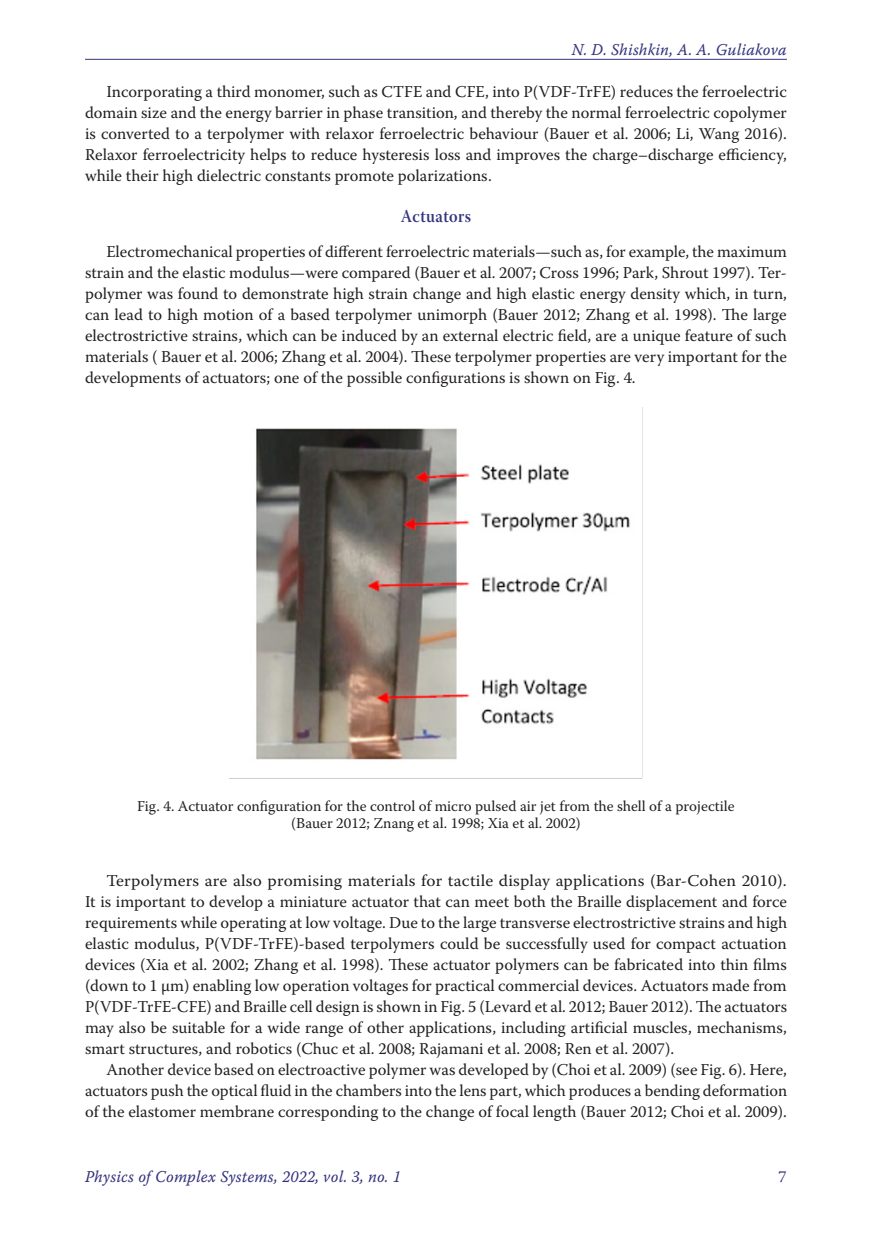
<style>
.page{position:relative;width:872px;height:1234px;background:#fff}
.page>*{position:absolute;margin:0;border:0;box-sizing:border-box;transform-origin:0 0}
.Заголовок_3{font:18px "Warnock Pro Semibold Subh";letter-spacing:.025em;color:#34337f;scale:.9 1}
.Body{font:16.5px/21px "Warnock Pro";color:#231f20;text-align:justify}
.Body-2{font:16.5px/21px "Warnock Pro";color:#231f20;text-align:justify;scale:1.04 1}
.t1{font:16.5px "Warnock Pro It Capt";letter-spacing:.01em;color:#34337f;scale:.95 1}
.t2{font:16.5px "Warnock Pro";color:#34337f}
.RIS{font:15px/16.5px "Warnock Pro";color:#231f20;text-align:center}
</style>
<div class="page">
<hr style="left:85px;top:59px;width:702px;height:1px;background:#34337f">
<img style="left:229px;top:428px;width:413px;height:351px">
<p class="t1" style="left:572px;top:39px;width:228px">N. D. Shishkin, A. A. Guliakova</p>
<p class="Body" style="left:85px;top:81px;width:703px;text-indent:21px">Incorporating a third monomer, such as CTFE and CFE, into P(VDF-TrFE) reduces the ferroelectric domain size and the energy barrier in phase transition, and thereby the normal ferroelectric copolymer is converted to a terpolymer with relaxor ferroelectric behaviour (Bauer et al. 2006; Li, Wang 2016).<br>Relaxor ferroelectricity helps to reduce hysteresis loss and improves the charge–discharge efficiency, while their high dielectric constants promote polarizations.</p>
<p class="Заголовок_3" style="left:401px;top:205px;width:80px">Actuators</p>
<p class="Body" style="left:85px;top:240px;width:703px;text-indent:21px">Electromechanical properties of different ferroelectric materials—such as, for example, the maximum strain and the elastic modulus—were compared (Bauer et al. 2007; Cross 1996; Park, Shrout 1997). Ter&shy;polymer was found to demonstrate high strain change and high elastic energy density which, in turn, can lead to high motion of a based terpolymer unimorph (Bauer 2012; Zhang et al. 1998). The large electrostrictive strains, which can be induced by an external electric field, are a unique feature of such materials ( Bauer et al. 2006; Zhang et al. 2004). These terpolymer properties are very important for the developments of actuators; one of the possible configurations is shown on Fig. 4.</p>
<p class="RIS" style="left:137px;top:797px;width:599px">Fig. 4. Actuator configuration for the control of micro pulsed air jet from the shell of a projectile (Bauer 2012; Znang et al. 1998; Xia et al. 2002)</p>
<p class="Body-2" style="left:85px;top:869px;width:676px;text-indent:21px">Terpolymers are also promising materials for tactile display applications (Bar-Cohen 2010).<br>It is important to develop a miniature actuator that can meet both the Braille displacement and force requirements while operating at low voltage. Due to the large transverse electrostrictive strains and high elastic modulus, P(VDF-TrFE)-based terpolymers could be successfully used for compact actuation devices (Xia et al. 2002; Zhang et al. 1998). These actuator polymers can be fabricated into thin films (down to 1 μm) enabling low operation voltages for practical commercial devices. Actuators made from P(VDF-TrFE-CFE) and Braille cell design is shown in Fig. 5 (Levard et al. 2012; Bauer 2012). The actuators may also be suitable for a wide range of other applications, including artificial muscles, mechanisms, smart structures, and robotics (Chuc et al. 2008; Rajamani et al. 2008; Ren et al. 2007).</p>
<p class="Body" style="left:85px;top:1058px;width:703px;text-indent:21px">Another device based on electroactive polymer was developed by (Choi et al. 2009) (see Fig. 6). Here, actuators push the optical fluid in the chambers into the lens part, which produces a bending deformation of the elastomer membrane corresponding to the change of focal length (Bauer 2012; Choi et al. 2009).</p>
<p class="t1" style="left:85px;top:1166px;width:334px">Physics of Complex Systems, 2022, vol. 3, no. 1</p>
<p class="t2" style="left:778px;top:1166px;width:10px">7</p>
</div>
